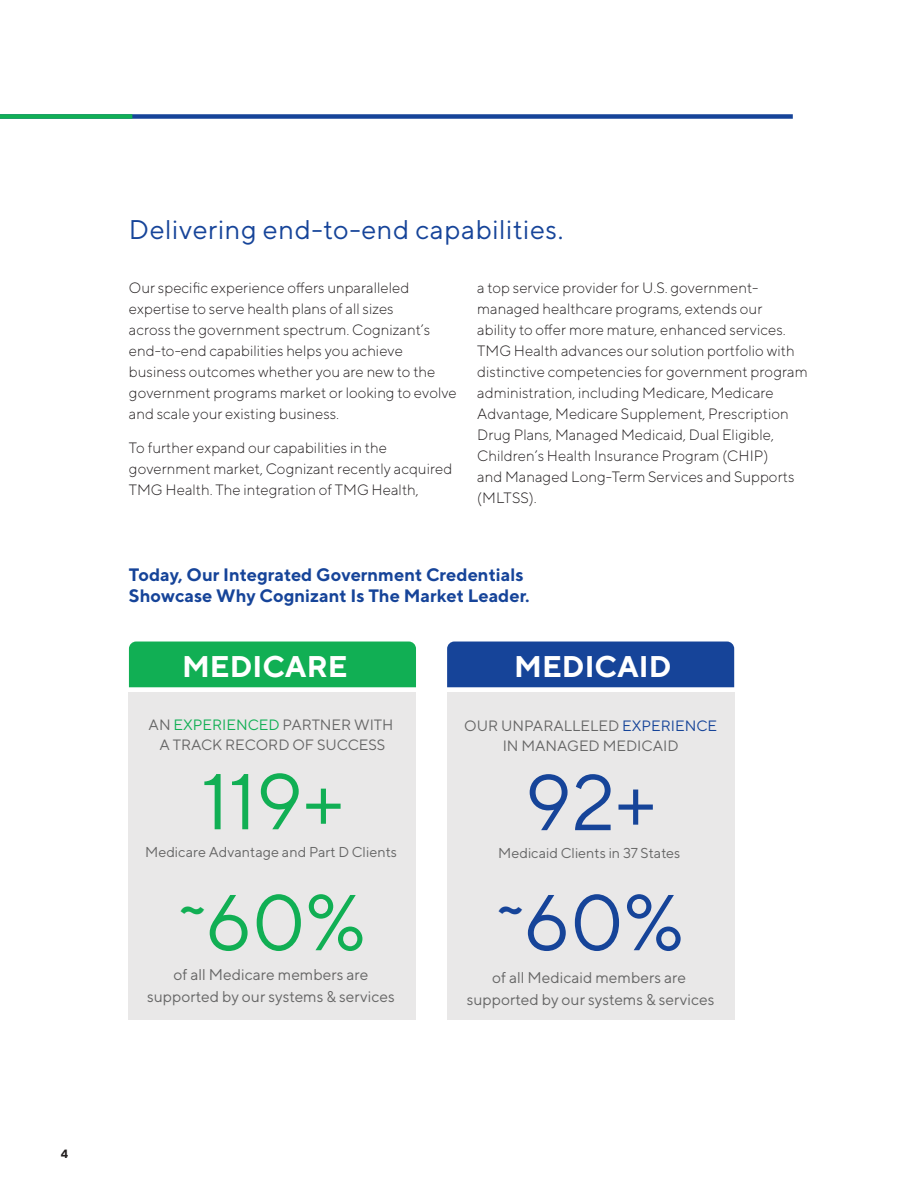
<style>
.page{position:relative;width:918px;height:1188px;background:#fff}
.page>*{position:absolute;margin:0;border:0;box-sizing:border-box;transform-origin:0 0}
.t1{font:78.9px "TT Norms";color:#164499}
.t2{font:78.9px "TT Norms";color:#11af54}
.t3{font:700 46.05px "TT Norms";color:#11af54}
.t4{font:700 29.85px "TT Norms";color:#fff}
.t5{font:27px "TT Norms";letter-spacing:.02em;color:#164499}
.t6{font:700 18px/21px "TT Norms";color:#164499}
.t7{font:15.6px/22.2px "TT Norms";color:#666;text-align:center}
.t8{font:300 15px/21px "TT Norms";color:#231f20}
.t9{font:15px/20.1px "TT Norms";color:#666;text-align:center}
.t10{font:14.4px "TT Norms";color:#666}
.t11{font:700 12px "TT Norms";color:#231f20}
.s1{color:#11af54}
.s2{color:#164499}
</style>
<div class="page">
<div style="left:447px;top:692px;width:287px;height:327px;background:#e9e8e8"></div>
<div style="left:447px;top:642px;width:287px;height:45px;background:#164499"></div>
<div style="left:129px;top:642px;width:287px;height:45px;background:#11af54"></div>
<div style="left:129px;top:692px;width:287px;height:327px;background:#e9e8e8"></div>
<div style="left:0;top:114px;width:793px;height:5px;background:#164499"></div>
<div style="left:0;top:114px;width:132px;height:5px;background:#11af54"></div>
<p class="t11" style="left:61px;top:1146px;width:9px">4</p>
<h3 class="t5" style="left:129px;top:213px;width:436px">Delivering end-to-end capabilities.</h3>
<p class="t8" style="left:129px;top:277px;width:329px">Our specific experience offers unparalleled expertise to serve health plans of all sizes<br>across the government spectrum. Cognizant’s end-to-end capabilities helps you achieve business outcomes whether you are new to the government programs market or looking to evolve and scale your existing business.</p>
<p class="t8" style="left:129px;top:437px;width:325px">To further expand our capabilities in the government market, Cognizant recently acquired<br>TMG Health. The integration of TMG Health,</p>
<p class="t8" style="left:477px;top:277px;width:332px">a top service provider for U.S. government&shy;managed healthcare programs, extends our<br>ability to offer more mature, enhanced services.<br>TMG Health advances our solution portfolio with distinctive competencies for government program administration, including Medicare, Medicare Advantage, Medicare Supplement, Prescription Drug Plans, Managed Medicaid, Dual Eligible, Children’s Health Insurance Program (CHIP)<br>and Managed Long-Term Services and Supports (MLTSS).</p>
<p class="t6" style="left:129px;top:563px;width:402px">Today, Our Integrated Government Credentials<br>Showcase Why Cognizant Is The Market Leader.</p>
<h3 class="t4" style="left:182px;top:648px;width:167px">MEDICARE</h3>
<p class="t9" style="left:149px;top:715px;width:246px">AN <span class="s1">EXPERIENCED</span> PARTNER WITH<br>A TRACK RECORD OF SUCCESS</p>
<h1 class="t2" style="left:201px;top:753px;width:144px">119+</h1>
<p class="t10" style="left:145px;top:843px;width:253px">Medicare Advantage and Part D Clients</p>
<h1 class="t2" style="left:205px;top:874px;width:162px">60%</h1>
<h2 class="t3" style="left:179px;top:879px;width:28px">~</h2>
<p class="t7" style="left:173px;top:963px;width:197px">of all Medicare members are</p>
<p class="t7" style="left:147px;top:985px;width:249px">supported by our systems &amp; services</p>
<h3 class="t4" style="left:514px;top:648px;width:159px">MEDICAID</h3>
<p class="t9" style="left:464px;top:716px;width:254px">OUR UNPARALLELED <span class="s2">EXPERIENCE<br></span>IN MANAGED MEDICAID</p>
<h1 class="t1" style="left:525px;top:754px;width:132px">92+</h1>
<p class="t10" style="left:498px;top:844px;width:184px">Medicaid Clients in 37 States</p>
<h1 class="t1" style="left:498px;top:874px;width:188px"><sup>~</sup>60%</h1>
<p class="t7" style="left:467px;top:966px;width:249px">of all Medicaid members are supported by our systems &amp; services</p>
</div>
